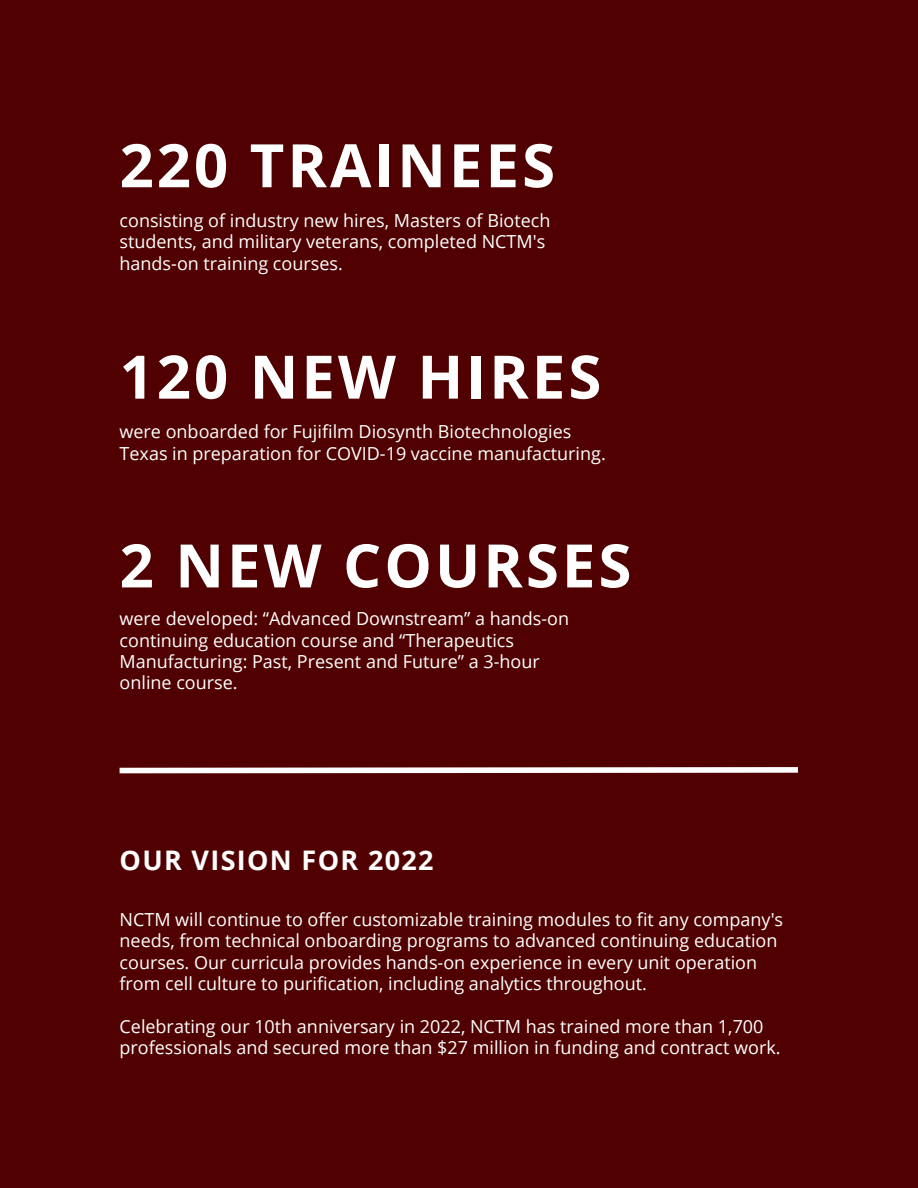
<style>
.page{position:relative;width:918px;height:1188px;background:#500000}
.page>*{position:absolute;margin:0;border:0;box-sizing:border-box;transform-origin:0 0}
.t1{font:700 60px "Open Sans";letter-spacing:.05em;color:#fff}
.t2{font:700 27px "Open Sans";letter-spacing:.05em;color:#fff}
.t3{font:18px/21.3px "Open Sans";color:#fff}
</style>
<div class="page">
<svg style="left:119px;top:767px;width:679px;height:7px;background:#dccccc"></svg>
<p class="t1" style="left:120px;top:123px;width:437px">220 TRAINEES</p>
<p class="t3" style="left:120px;top:209px;width:432px">consisting of industry new hires, Masters of Biotech students, and military veterans, completed NCTM's hands-on training courses.</p>
<p class="t1" style="left:120px;top:335px;width:483px">120 NEW HIRES</p>
<p class="t3" style="left:120px;top:421px;width:488px">were onboarded for Fujifilm Diosynth Biotechnologies<br>Texas in preparation for COVID-19 vaccine manufacturing.</p>
<p class="t1" style="left:120px;top:523px;width:513px">2 NEW COURSES</p>
<p class="t3" style="left:120px;top:608px;width:451px">were developed: “Advanced Downstream” a hands-on continuing education course and “Therapeutics Manufacturing: Past, Present and Future” a 3-hour online course.</p>
<p class="t2" style="left:120px;top:841px;width:315px">OUR VISION FOR 2022</p>
<p class="t3" style="left:120px;top:908px;width:665px">NCTM will continue to offer customizable training modules to fit any company's needs, from technical onboarding programs to advanced continuing education courses. Our curricula provides hands-on experience in every unit operation from cell culture to purification, including analytics throughout.</p>
<p class="t3" style="left:120px;top:1015px;width:663px">Celebrating our 10th anniversary in 2022, NCTM has trained more than 1,700 professionals and secured more than $27 million in funding and contract work.</p>
</div>
